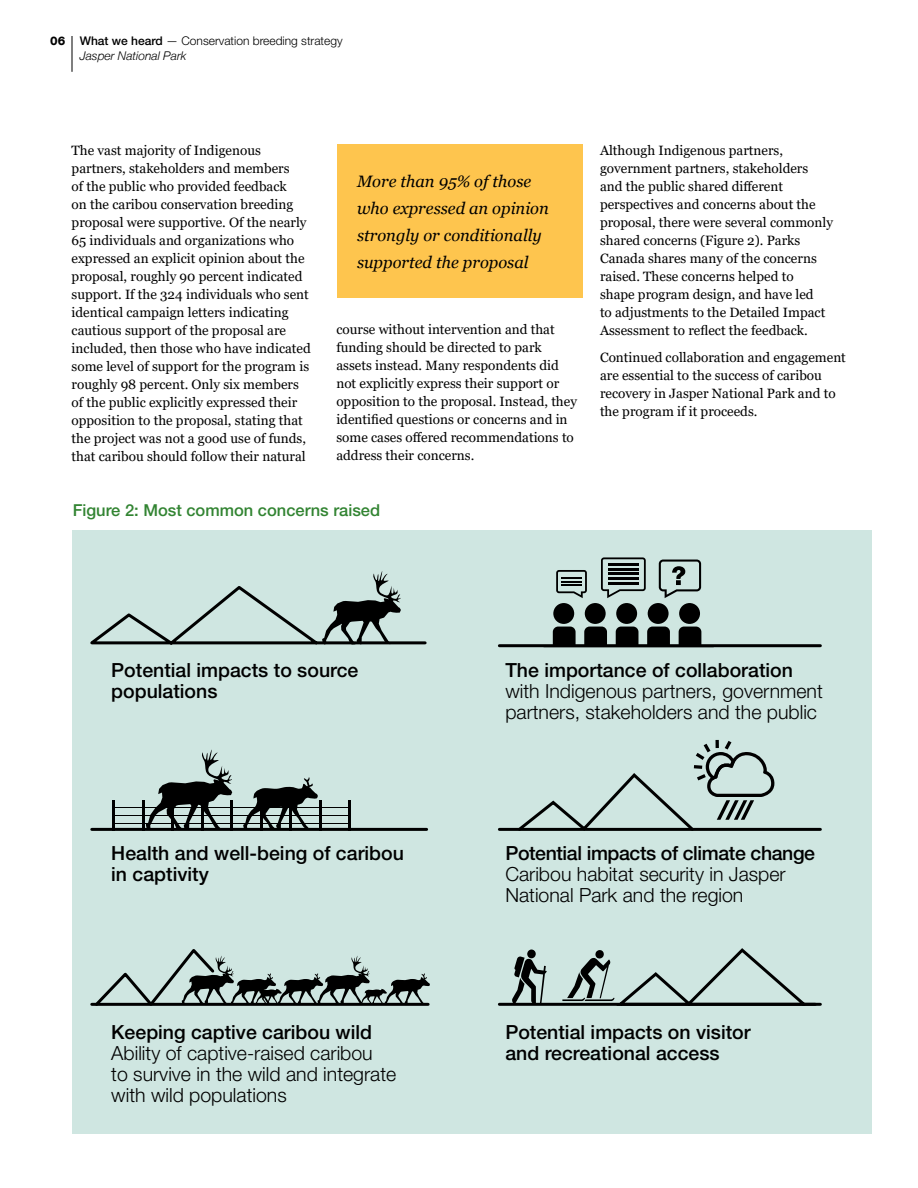
<style>
.page{position:relative;width:918px;height:1188px;background:#fff}
.page>*{position:absolute;margin:0;border:0;box-sizing:border-box;transform-origin:0 0}
.t1{font:300 19.5px/21px "Helvetica Neue LT Std";color:#000}
.t2{font:500 19.5px/21px "Helvetica Neue LT Std";color:#000}
.t3{font:500 19.5px "Helvetica Neue LT Std";letter-spacing:-.02em;color:#000}
.t4{font:italic 16.5px/27px "Georgia";color:#000}
.t5{font:500 16.5px "Helvetica Neue LT Std";color:#328432}
.t6{font:13.5px/18px "Georgia";color:#000}
.t7{font:300 12px "Helvetica Neue LT Std";color:#000}
.t8{font:italic 300 12px "Helvetica Neue LT";color:#000}
.s1{font-family:"Helvetica Neue LT";font-weight:800}
.s2{font-weight:500}
</style>
<div class="page">
<hr style="left:72px;top:36px;width:1px;height:36px;background:#000">
<div style="left:337px;top:144px;width:246px;height:154px;background:#fec54e"></div>
<div style="left:72px;top:530px;width:800px;height:604px;background:#cfe6e1"></div>
<svg style="left:552px;top:627px;width:150px;height:17px"></svg>
<div style="left:553px;top:603px;width:21px;height:21px;background:#000;border-radius:50%"></div>
<div style="left:585px;top:603px;width:21px;height:21px;background:#000;border-radius:50%"></div>
<div style="left:648px;top:603px;width:21px;height:21px;background:#000;border-radius:50%"></div>
<div style="left:679px;top:603px;width:21px;height:21px;background:#000;border-radius:50%"></div>
<div style="left:616px;top:603px;width:21px;height:21px;background:#000;border-radius:50%"></div>
<svg style="left:556px;top:570px;width:31px;height:28px"></svg>
<svg style="left:659px;top:560px;width:42px;height:38px"></svg>
<svg style="left:601px;top:557px;width:45px;height:41px"></svg>
<hr style="left:608px;top:563px;width:30px;height:3px;background:#000">
<hr style="left:608px;top:568px;width:30px;height:2px;background:#000">
<hr style="left:608px;top:573px;width:30px;height:2px;background:#000">
<hr style="left:608px;top:577px;width:30px;height:3px;background:#000">
<hr style="left:608px;top:582px;width:30px;height:2px;background:#000">
<hr style="left:499px;top:644px;width:321px;height:3px;background:#000">
<hr style="left:499px;top:828px;width:321px;height:3px;background:#000">
<svg style="left:515px;top:740px;width:260px;height:91px"></svg>
<svg style="left:511px;top:949px;width:36px;height:54px"></svg>
<hr style="left:499px;top:1003px;width:321px;height:3px;background:#000">
<svg style="left:562px;top:948px;width:256px;height:58px"></svg>
<svg style="left:146px;top:749px;width:86px;height:79px"></svg>
<hr style="left:92px;top:828px;width:335px;height:3px;background:#000">
<hr style="left:112px;top:800px;width:3px;height:30px;background:#000">
<hr style="left:142px;top:800px;width:3px;height:30px;background:#000">
<hr style="left:171px;top:800px;width:3px;height:30px;background:#000">
<hr style="left:201px;top:800px;width:3px;height:30px;background:#000">
<hr style="left:230px;top:800px;width:3px;height:30px;background:#000">
<hr style="left:112px;top:807px;width:238px;height:1px;background:#000">
<hr style="left:112px;top:815px;width:238px;height:1px;background:#000">
<hr style="left:112px;top:823px;width:238px;height:1px;background:#000">
<hr style="left:319px;top:800px;width:3px;height:30px;background:#000">
<hr style="left:348px;top:800px;width:3px;height:30px;background:#000">
<svg style="left:243px;top:777px;width:75px;height:51px"></svg>
<svg style="left:90px;top:571px;width:337px;height:74px"></svg>
<svg style="left:92px;top:949px;width:338px;height:57px"></svg>
<p class="t7" style="left:50px;top:33px;width:294px"><span class="s1">06</span> <span class="s2">What we heard</span> — Conservation breeding strategy</p>
<p class="t8" style="left:80px;top:48px;width:108px">Jasper National Park</p>
<p class="t6" style="left:72px;top:141px;width:241px">The vast majority of Indigenous partners, stakeholders and members<br>of the public who provided feedback<br>on the caribou conservation breeding proposal were supportive. Of the nearly 65 individuals and organizations who expressed an explicit opinion about the proposal, roughly 90 percent indicated support. If the 324 individuals who sent identical campaign letters indicating cautious support of the proposal are included, then those who have indicated some level of support for the program is roughly 98 percent. Only six members of the public explicitly expressed their opposition to the proposal, stating that the project was not a good use of funds, that caribou should follow their natural</p>
<p class="t4" style="left:357px;top:168px;width:193px">More than 95% of those who expressed an opinion strongly or conditionally supported the proposal</p>
<p class="t6" style="left:336px;top:320px;width:242px">course without intervention and that funding should be directed to park assets instead. Many respondents did not explicitly express their support or opposition to the proposal. Instead, they identified questions or concerns and in some cases offered recommendations to address their concerns.</p>
<p class="t5" style="left:73px;top:501px;width:309px">Figure 2: Most common concerns raised</p>
<p class="t6" style="left:600px;top:141px;width:235px">Although Indigenous partners, government partners, stakeholders and the public shared different perspectives and concerns about the proposal, there were several commonly shared concerns (Figure 2). Parks Canada shares many of the concerns raised. These concerns helped to<br>shape program design, and have led<br>to adjustments to the Detailed Impact Assessment to reflect the feedback.</p>
<p class="t6" style="left:600px;top:348px;width:247px">Continued collaboration and engagement are essential to the success of caribou recovery in Jasper National Park and to the program if it proceeds.</p>
<h1 class="t2" style="left:111px;top:659px;width:249px">Potential impacts to source populations</h1>
<h1 class="t2" style="left:111px;top:842px;width:294px">Health and well-being of caribou in captivity</h1>
<h1 class="t2" style="left:111px;top:1021px;width:262px">Keeping captive caribou wild</h1>
<h1 class="t1" style="left:111px;top:1042px;width:286px">Ability of captive-raised caribou<br>to survive in the wild and integrate with wild populations</h1>
<h1 class="t2" style="left:505px;top:659px;width:289px">The importance of collaboration</h1>
<h1 class="t1" style="left:505px;top:680px;width:319px">with Indigenous partners, government partners, stakeholders and the public</h1>
<h1 class="t3" style="left:505px;top:841px;width:311px">Potential impacts of climate change</h1>
<h1 class="t1" style="left:505px;top:863px;width:282px">Caribou habitat security in Jasper<br>National Park and the region</h1>
<h1 class="t2" style="left:505px;top:1021px;width:247px">Potential impacts on visitor and recreational access</h1>
</div>
